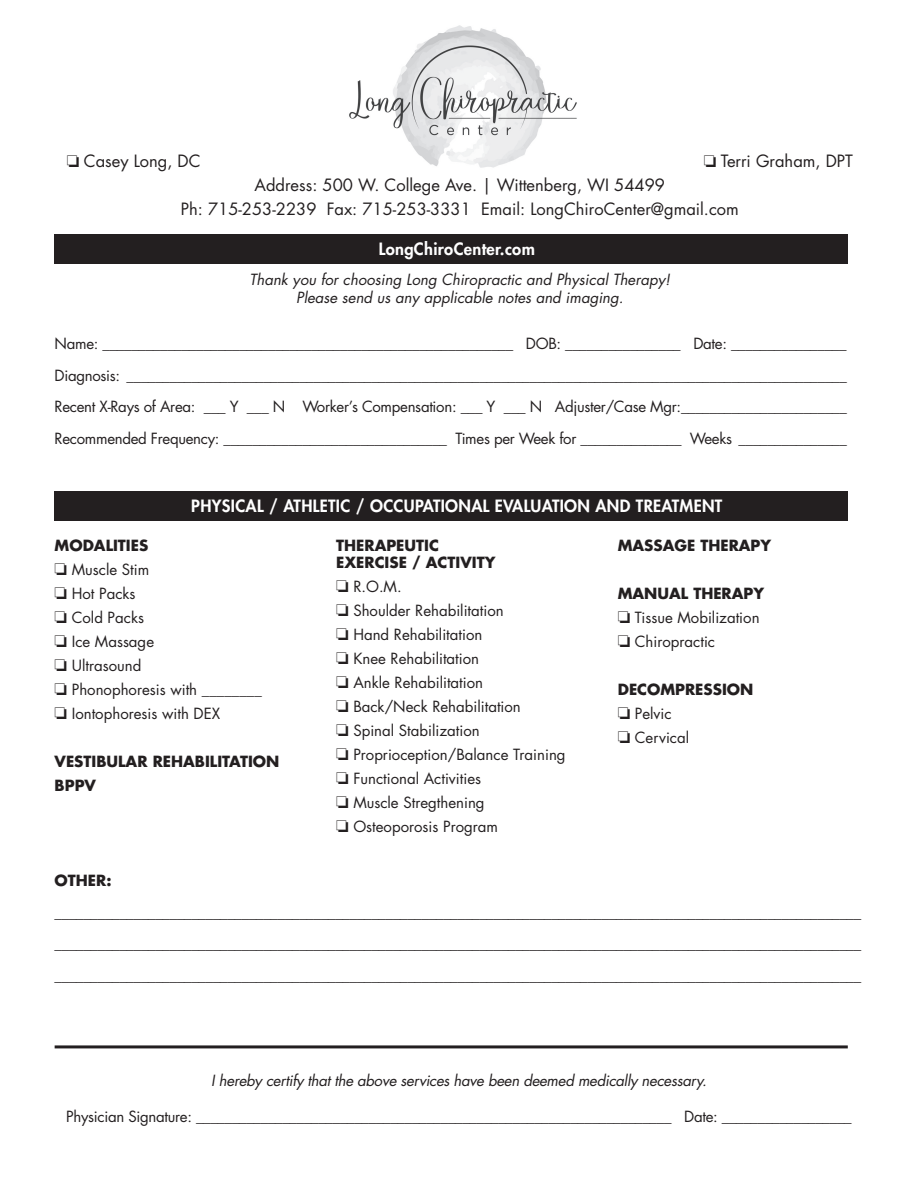
<style>
.page{position:relative;width:918px;height:1188px;background:#fff}
.page>*{position:absolute;margin:0;border:0;box-sizing:border-box;transform-origin:0 0}
.t1{font:16.5px/24px "Futura Std";color:#231f20;text-align:center}
.t2{font:800 16.5px "Futura Std";letter-spacing:.02em;color:#fff}
.t3{font:15px/24px "Futura Std";color:#231f20}
.t4{font:15px "Futura Std";letter-spacing:-.02em;color:#231f20}
.t5{font:italic 15px/18px "Futura Std";color:#231f20;text-align:center}
.t6{font:700 15px/24px "Futura Std";color:#231f20}
.t7{font:italic 15px "Futura Std";letter-spacing:-.02em;color:#231f20}
.s1{font-weight:700}
</style>
<div class="page">
<img style="left:349px;top:25px;width:228px;height:143px">
<div style="left:55px;top:234px;width:793px;height:30px;background:#231f20"></div>
<hr style="left:55px;top:1045px;width:793px;height:3px;background:#231f20">
<div style="left:55px;top:491px;width:793px;height:30px;background:#231f20"></div>
<p class="t1" style="left:67px;top:150px;width:135px">❏ Casey Long, DC</p>
<p class="t1" style="left:704px;top:150px;width:151px">❏ Terri Graham, DPT</p>
<p class="t1" style="left:181px;top:174px;width:560px">Address: 500 W. College Ave. | Wittenberg, WI 54499<br>Ph: 715-253-2239 Fax: 715-253-3331 Email: LongChiroCenter@gmail.com</p>
<p class="t2" style="left:379px;top:238px;width:158px">LongChiroCenter.com</p>
<p class="t5" style="left:249px;top:271px;width:422px">Thank you for choosing Long Chiropractic and Physical Therapy!<br>Please send us any applicable notes and imaging.</p>
<p class="t3" style="left:55px;top:328px;width:794px;line-height:31.5px;text-align:justify">Name: _________________________________________________________ DOB: ________________ Date: ________________ Diagnosis: ____________________________________________________________________________________________________ Recent X-Rays of Area: ___ Y ___ N Worker’s Compensation: ___ Y ___ N Adjuster/Case Mgr: _______________________ Recommended Frequency: _______________________________ Times per Week for ______________ Weeks _______________</p>
<p class="t2" style="left:191px;top:495px;width:533px">PHYSICAL / ATHLETIC / OCCUPATIONAL EVALUATION AND TREATMENT</p>
<p class="t3" style="left:55px;top:534px;width:209px"><span class="s1">MODALITIES<br></span>❏ Muscle Stim<br>❏ Hot Packs<br>❏ Cold Packs<br>❏ Ice Massage<br>❏ Ultrasound<br>❏ Phonophoresis with ________ ❏ Iontophoresis with DEX</p>
<p class="t6" style="left:55px;top:750px;width:226px">VESTIBULAR REHABILITATION<br>BPPV</p>
<p class="t6" style="left:618px;top:534px;width:155px">MASSAGE THERAPY</p>
<p class="t3" style="left:618px;top:582px;width:148px"><span class="s1">MANUAL THERAPY </span>❏ Tissue Mobilization ❏ Chiropractic</p>
<p class="t3" style="left:618px;top:678px;width:137px"><span class="s1">DECOMPRESSION </span>❏ Pelvic<br>❏ Cervical</p>
<p class="t6" style="left:336px;top:537px;width:161px;line-height:16.5px">THERAPEUTIC<br>EXERCISE / ACTIVITY</p>
<p class="t3" style="left:336px;top:575px;width:231px">❏ R.O.M.<br>❏ Shoulder Rehabilitation<br>❏ Hand Rehabilitation<br>❏ Knee Rehabilitation<br>❏ Ankle Rehabilitation<br>❏ Back/Neck Rehabilitation<br>❏ Spinal Stabilization<br>❏ Proprioception/Balance Training ❏ Functional Activities<br>❏ Muscle Stregthening<br>❏ Osteoporosis Program</p>
<p class="t6" style="left:55px;top:868px;width:58px">OTHER:</p>
<p class="t3" style="left:55px;top:896px;width:808px;line-height:31.5px;text-align:justify">________________________________________________________________________________________________________________ ________________________________________________________________________________________________________________ ________________________________________________________________________________________________________________</p>
<p class="t7" style="left:211px;top:1070px;width:497px">I hereby certify that the above services have been deemed medically necessary.</p>
<p class="t4" style="left:66px;top:1106px;width:787px">Physician Signature: __________________________________________________________________ Date: __________________</p>
</div>
